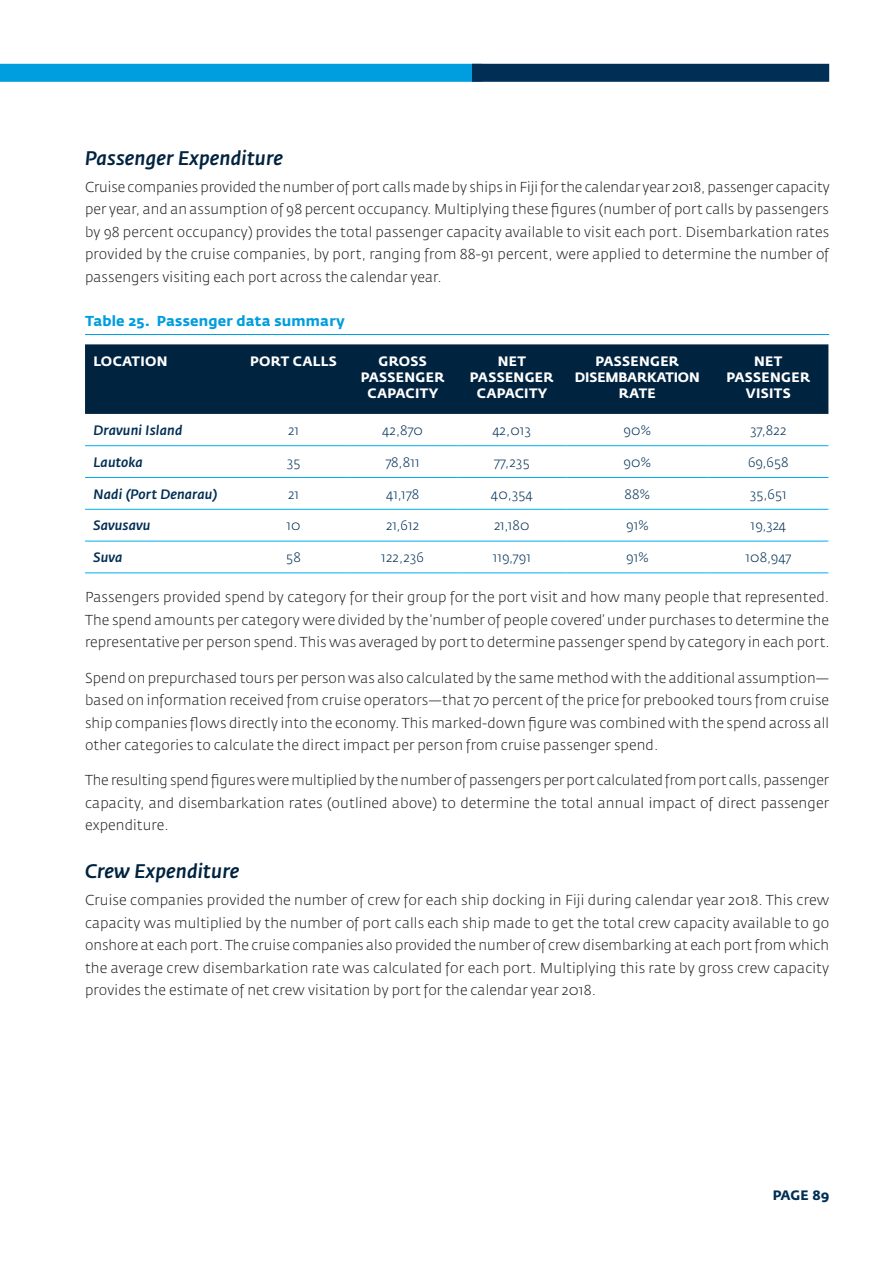
<style>
.page{position:relative;width:893px;height:1263px;background:#fff}
.page>*{position:absolute;margin:0;border:0;box-sizing:border-box;transform-origin:0 0}
.Heading_3{font:italic 500 19.5px "Fedra Sans Std";letter-spacing:.01em;color:#002340}
.Body{font:300 14.25px/22.5px "Fedra Sans Std";letter-spacing:.01em;color:#231f20;text-align:justify}
.t1{font:700 14.25px "Fedra Sans Std";letter-spacing:.01em;color:#009ede}
.Table_Body_Style{font:300 13.5px "Fedra Sans Std";letter-spacing:.01em;color:#002e54}
.Table_Header{font:700 13.5px/16.2px "Fedra Sans Std";letter-spacing:.02em;color:#fff;text-align:center}
.Table_left_column{font:italic 500 13.5px "Fedra Sans Std";letter-spacing:.01em;color:#002e54}
.Table_Header-2{font:700 13.5px/16.2px "Fedra Sans Std";letter-spacing:-.01em;color:#fff;text-align:center}
.t2{font:700 13.5px "Fedra Sans Std";letter-spacing:-.005em;color:#002e54}
</style>
<div class="page">
<hr style="left:85px;top:334px;width:744px;height:1px;background:#009ede">
<div style="left:85px;top:344px;width:743px;height:70px;background:#002340"></div>
<hr style="left:85px;top:445px;width:154px;height:1px;background:#00aeef">
<hr style="left:239px;top:445px;width:109px;height:1px;background:#00aeef">
<hr style="left:348px;top:445px;width:109px;height:1px;background:#00aeef">
<hr style="left:457px;top:445px;width:109px;height:1px;background:#00aeef">
<hr style="left:566px;top:445px;width:142px;height:1px;background:#00aeef">
<hr style="left:708px;top:445px;width:120px;height:1px;background:#00aeef">
<hr style="left:85px;top:477px;width:154px;height:1px;background:#00aeef">
<hr style="left:239px;top:477px;width:109px;height:1px;background:#00aeef">
<hr style="left:348px;top:477px;width:109px;height:1px;background:#00aeef">
<hr style="left:457px;top:477px;width:109px;height:1px;background:#00aeef">
<hr style="left:566px;top:477px;width:142px;height:1px;background:#00aeef">
<hr style="left:708px;top:477px;width:120px;height:1px;background:#00aeef">
<hr style="left:85px;top:509px;width:154px;height:1px;background:#00aeef">
<hr style="left:239px;top:509px;width:109px;height:1px;background:#00aeef">
<hr style="left:348px;top:509px;width:109px;height:1px;background:#00aeef">
<hr style="left:457px;top:509px;width:109px;height:1px;background:#00aeef">
<hr style="left:566px;top:509px;width:142px;height:1px;background:#00aeef">
<hr style="left:708px;top:509px;width:120px;height:1px;background:#00aeef">
<hr style="left:85px;top:541px;width:154px;height:1px;background:#00aeef">
<hr style="left:239px;top:541px;width:109px;height:1px;background:#00aeef">
<hr style="left:348px;top:541px;width:109px;height:1px;background:#00aeef">
<hr style="left:457px;top:541px;width:109px;height:1px;background:#00aeef">
<hr style="left:566px;top:541px;width:142px;height:1px;background:#00aeef">
<hr style="left:708px;top:541px;width:120px;height:1px;background:#00aeef">
<hr style="left:239px;top:573px;width:109px;height:1px;background:#00aeef">
<hr style="left:348px;top:573px;width:109px;height:1px;background:#00aeef">
<hr style="left:457px;top:573px;width:109px;height:1px;background:#00aeef">
<hr style="left:566px;top:573px;width:142px;height:1px;background:#00aeef">
<hr style="left:708px;top:573px;width:120px;height:1px;background:#00aeef">
<hr style="left:85px;top:573px;width:154px;height:1px;background:#00aeef">
<div style="left:0;top:64px;width:482px;height:18px;background:#009ede"></div>
<div style="left:472px;top:64px;width:357px;height:18px;background:#002e54"></div>
<p class="Heading_3" style="left:85px;top:146px;width:199px">Passenger Expenditure</p>
<p class="Body" style="left:85px;top:176px;width:746px">Cruise companies provided the number of port calls made by ships in Fiji for the calendar year 2018, passenger capacity per year, and an assumption of 98 percent occupancy. Multiplying these figures (number of port calls by passengers by 98 percent occupancy) provides the total passenger capacity available to visit each port. Disembarkation rates provided by the cruise companies, by port, ranging from 88-91 percent, were applied to determine the number of passengers visiting each port across the calendar year.</p>
<p class="t1" style="left:85px;top:312px;width:261px">Table 25. Passenger data summary</p>
<p class="Table_Header" style="left:94px;top:353px;width:75px">LOCATION</p>
<p class="Table_Header" style="left:250px;top:353px;width:88px">PORT CALLS</p>
<p class="Table_Header" style="left:361px;top:353px;width:85px">GROSS<br>PASSENGER<br>CAPACITY</p>
<p class="Table_Header" style="left:470px;top:353px;width:85px">NET<br>PASSENGER<br>CAPACITY</p>
<p class="Table_Header-2" style="left:575px;top:353px;width:126px">PASSENGER<br>DISEMBARKATION<br>RATE</p>
<p class="Table_Header" style="left:726px;top:353px;width:85px">NET<br>PASSENGER<br>VISITS</p>
<p class="Table_left_column" style="left:94px;top:422px;width:90px">Dravuni Island</p>
<p class="Table_Body_Style" style="left:288px;top:422px;width:12px">21</p>
<p class="Table_Body_Style" style="left:382px;top:422px;width:42px">42,870</p>
<p class="Table_Body_Style" style="left:492px;top:422px;width:40px">42,013</p>
<p class="Table_Body_Style" style="left:624px;top:422px;width:29px">90%</p>
<p class="Table_Body_Style" style="left:750px;top:422px;width:38px">37,822</p>
<p class="Table_left_column" style="left:94px;top:454px;width:51px">Lautoka</p>
<p class="Table_Body_Style" style="left:287px;top:454px;width:15px">35</p>
<p class="Table_Body_Style" style="left:386px;top:454px;width:35px">78,811</p>
<p class="Table_Body_Style" style="left:494px;top:454px;width:37px">77,235</p>
<p class="Table_Body_Style" style="left:624px;top:454px;width:29px">90%</p>
<p class="Table_Body_Style" style="left:748px;top:454px;width:42px">69,658</p>
<p class="Table_left_column" style="left:94px;top:485px;width:125px">Nadi (Port Denarau)</p>
<p class="Table_Body_Style" style="left:288px;top:485px;width:12px">21</p>
<p class="Table_Body_Style" style="left:386px;top:485px;width:34px">41,178</p>
<p class="Table_Body_Style" style="left:491px;top:485px;width:43px">40,354</p>
<p class="Table_Body_Style" style="left:625px;top:485px;width:27px">88%</p>
<p class="Table_Body_Style" style="left:750px;top:485px;width:38px">35,651</p>
<p class="Table_left_column" style="left:94px;top:517px;width:58px">Savusavu</p>
<p class="Table_Body_Style" style="left:286px;top:517px;width:16px">10</p>
<p class="Table_Body_Style" style="left:386px;top:517px;width:34px">21,612</p>
<p class="Table_Body_Style" style="left:494px;top:517px;width:37px">21,180</p>
<p class="Table_Body_Style" style="left:626px;top:517px;width:24px">91%</p>
<p class="Table_Body_Style" style="left:751px;top:517px;width:37px">19,324</p>
<p class="Table_left_column" style="left:94px;top:549px;width:30px">Suva</p>
<p class="Table_Body_Style" style="left:286px;top:549px;width:16px">58</p>
<p class="Table_Body_Style" style="left:381px;top:549px;width:44px">122,236</p>
<p class="Table_Body_Style" style="left:493px;top:549px;width:40px">119,791</p>
<p class="Table_Body_Style" style="left:626px;top:549px;width:24px">91%</p>
<p class="Table_Body_Style" style="left:745px;top:549px;width:47px">108,947</p>
<p class="Body" style="left:85px;top:586px;width:746px">Passengers provided spend by category for their group for the port visit and how many people that represented.<br>The spend amounts per category were divided by the ‘number of people covered’ under purchases to determine the representative per person spend. This was averaged by port to determine passenger spend by category in each port.</p>
<p class="Body" style="left:85px;top:666px;width:746px">Spend on prepurchased tours per person was also calculated by the same method with the additional assumption— based on information received from cruise operators—that 70 percent of the price for prebooked tours from cruise ship companies flows directly into the economy. This marked-down figure was combined with the spend across all other categories to calculate the direct impact per person from cruise passenger spend.</p>
<p class="Body" style="left:85px;top:769px;width:746px">The resulting spend figures were multiplied by the number of passengers per port calculated from port calls, passenger capacity, and disembarkation rates (outlined above) to determine the total annual impact of direct passenger expenditure.</p>
<p class="Heading_3" style="left:85px;top:859px;width:156px">Crew Expenditure</p>
<p class="Body" style="left:85px;top:889px;width:746px">Cruise companies provided the number of crew for each ship docking in Fiji during calendar year 2018. This crew capacity was multiplied by the number of port calls each ship made to get the total crew capacity available to go onshore at each port. The cruise companies also provided the number of crew disembarking at each port from which the average crew disembarkation rate was calculated for each port. Multiplying this rate by gross crew capacity provides the estimate of net crew visitation by port for the calendar year 2018.</p>
<p class="t2" style="left:773px;top:1187px;width:58px">PAGE 89</p>
</div>
